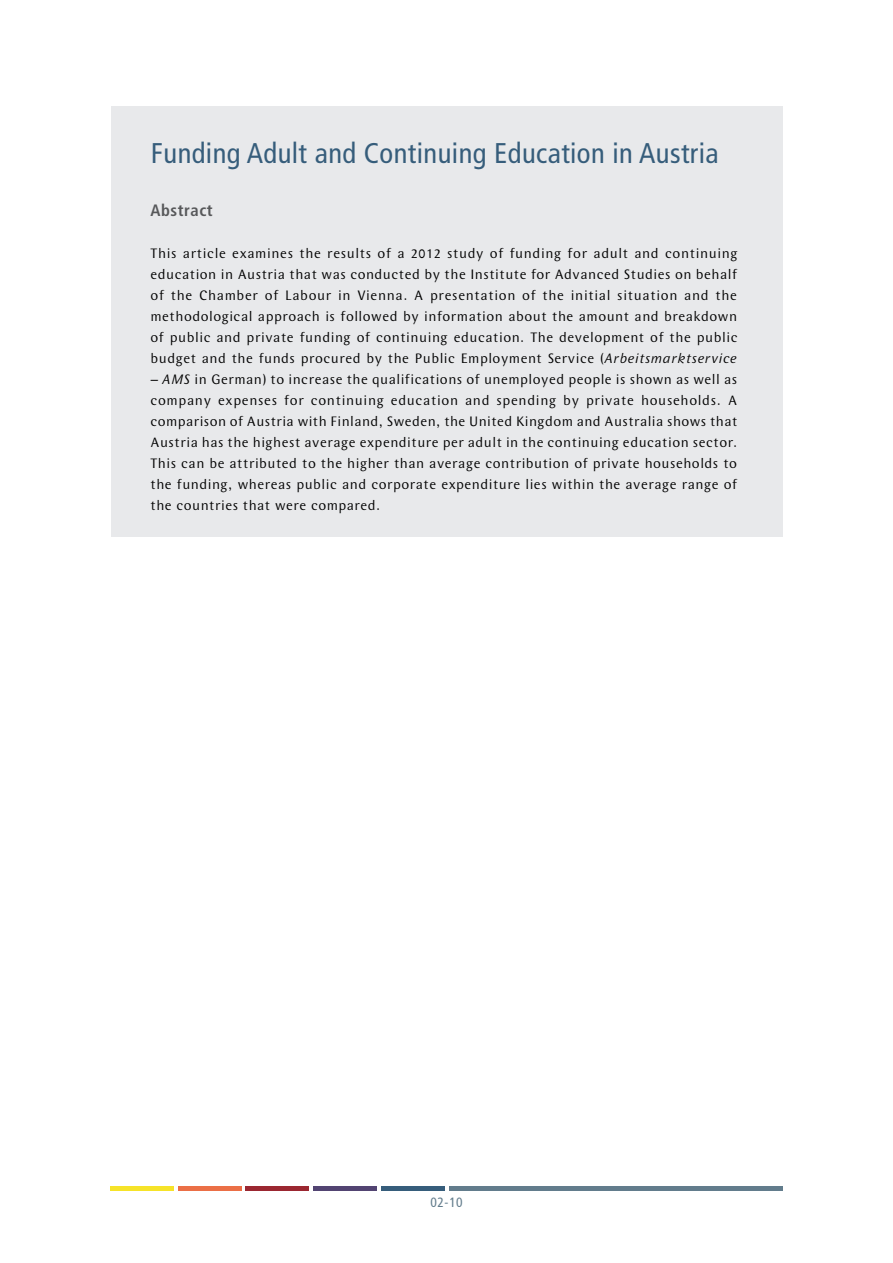
<style>
.page{position:relative;width:893px;height:1263px;background:#fff}
.page>*{position:absolute;margin:0;border:0;box-sizing:border-box;transform-origin:0 0}
.t1{font:condensed 28.5px "Frutiger LT Std";letter-spacing:.015em;color:#365d7b}
.t2{font:700 condensed 16.5px "Frutiger LT Std";letter-spacing:.035em;color:#57585a}
.t3{font:14.25px/21px "Wunderlich";letter-spacing:.035em;color:#000;text-align:justify}
.t4{font:condensed 13.5px "Frutiger LT Std";color:#627c8c}
.s1{font-style:italic}
</style>
<div class="page">
<div style="left:111px;top:1186px;width:63px;height:5px;background:#f6e329"></div>
<div style="left:178px;top:1186px;width:64px;height:5px;background:#eb6f46"></div>
<div style="left:246px;top:1186px;width:63px;height:5px;background:#9b2731"></div>
<div style="left:313px;top:1186px;width:64px;height:5px;background:#524472"></div>
<div style="left:381px;top:1186px;width:63px;height:5px;background:#365d7b"></div>
<div style="left:449px;top:1186px;width:333px;height:5px;background:#627c8c"></div>
<div style="left:111px;top:106px;width:671px;height:430px;background:#e8e9eb"></div>
<h1 class="t1" style="left:151px;top:136px;width:569px">Funding Adult and Continuing Education in Austria</h1>
<p class="t2" style="left:151px;top:200px;width:64px">Abstract</p>
<p class="t3" style="left:151px;top:243px;width:589px">This article examines the results of a 2012 study of funding for adult and continuing education in Austria that was conducted by the Institute for Advanced Studies on behalf of the Chamber of Labour in Vienna. A presentation of the initial situation and the methodological approach is followed by information about the amount and breakdown of public and private funding of continuing education. The development of the public budget and the funds procured by the Public Employment Service (<span class="s1">Arbeitsmarktservice</span></p>
<p class="t3" style="left:151px;top:369px;width:588px"><span class="s1">– AMS</span> in German) to increase the qualifications of unemployed people is shown as well as company expenses for continuing education and spending by private households. A comparison of Austria with Finland, Sweden, the United Kingdom and Australia shows that Austria has the highest average expenditure per adult in the continuing education sector.<br>This can be attributed to the higher than average contribution of private households to the funding, whereas public and corporate expenditure lies within the average range of the countries that were compared.</p>
<p class="t4" style="left:430px;top:1195px;width:34px">02-10</p>
</div>
